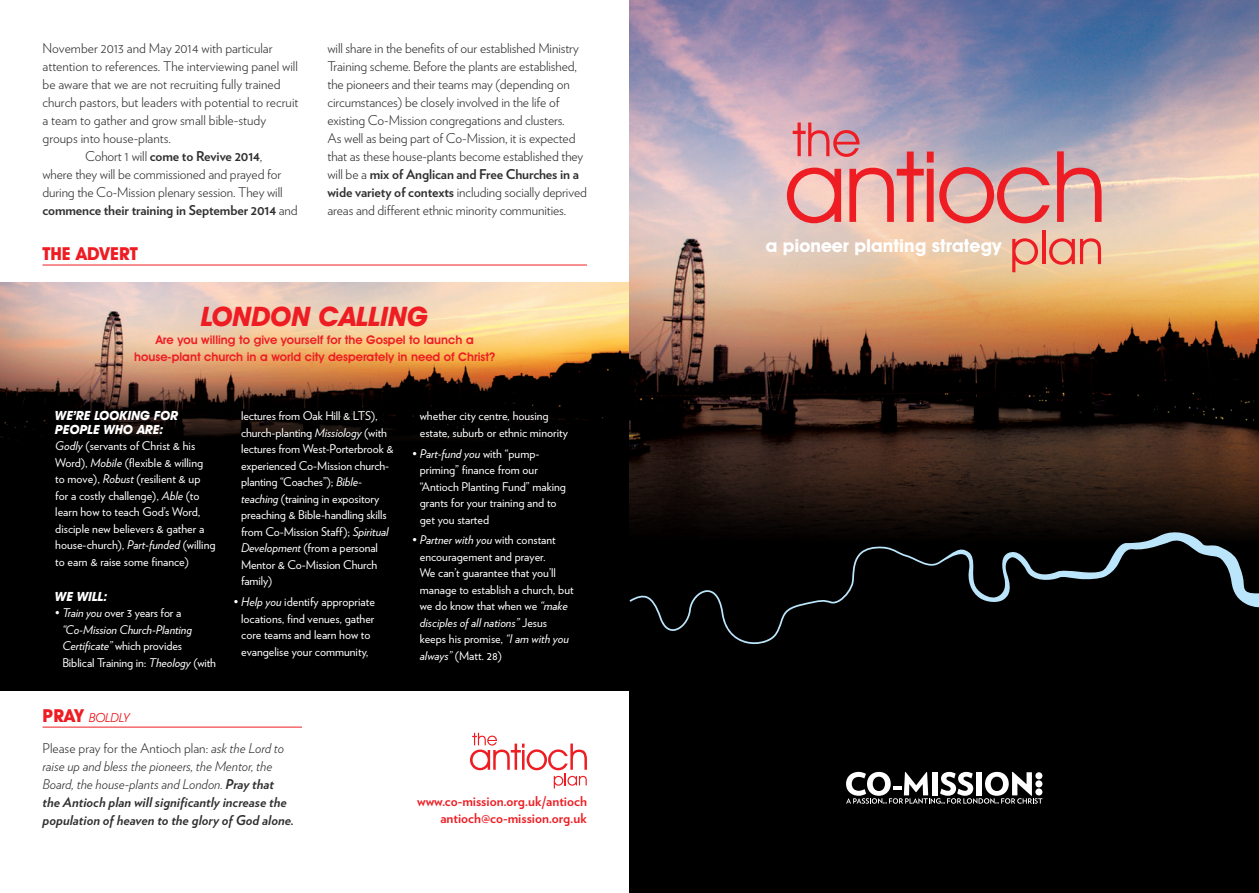
<style>
.page{position:relative;width:1259px;height:893px;background:#fff}
.page>*{position:absolute;margin:0;border:0;box-sizing:border-box;transform-origin:0 0}
.t1{font:italic 700 27px "Avant Garde IT Cby BT";color:#ee1d23}
.t2{font:700 18px "Avant Garde IT Cby BT";color:#fff}
.t3{font:700 18px "Avant Garde IT Cby BT";color:#ee1d23}
.t4{font:300 13.5px/18px "Verlag";letter-spacing:-.01em;color:#312f30}
.t5{font:italic 700 13.5px/18px "Verlag";color:#312f30}
.t6{font:700 13.5px "Verlag";letter-spacing:-.01em;color:#312f30}
.t7{font:700 13.5px/17.2px "Verlag";color:#ee1d23;text-align:right}
.t8{font:italic 700 12.75px/13.5px "Avant Garde IT Cby BT";color:#fff}
.t9{font:italic 12.6px "Avant Garde IT Cby BT";color:#ee1d23}
.t10{font:12px/16.5px "Verlag";color:#fff}
.t11{font:italic 12px/16.5px "Verlag";letter-spacing:-.005em;color:#fff}
.t12{font:600 12px/17.2px "Avant Garde IT Cby BT";color:#ee1d23;text-align:center}
.s1{font-weight:300}
.s2{font-weight:700}
.s3{font-style:italic}
.s4{font-style:normal}
.s5{font-weight:700;font-style:normal;font-size:18px}
.s6{font-weight:300;font-style:normal}
</style>
<div class="page">
<div style="left:0;top:283px;width:629px;height:408px;background:#000"></div>
<img style="left:0;top:283px;width:629px;height:156px">
<div style="left:629px;top:0;width:630px;height:893px;background:#000"></div>
<img style="left:629px;top:0;width:630px;height:530px">
<svg style="left:846px;top:772px;width:196px;height:32px"></svg>
<svg style="left:939px;top:167px;width:110px;height:56px;background:#dd8e8d"></svg>
<svg style="left:1057px;top:151px;width:44px;height:71px;background:#d98c8c"></svg>
<svg style="left:787px;top:123px;width:146px;height:100px;background:#e09598"></svg>
<svg style="left:1012px;top:238px;width:26px;height:34px"></svg>
<hr style="left:1042px;top:231px;width:3px;height:33px;background:#ee1d23">
<svg style="left:1049px;top:238px;width:52px;height:27px"></svg>
<hr style="left:43px;top:265px;width:544px;height:1px;background:#ee1d23">
<hr style="left:43px;top:727px;width:259px;height:1px;background:#ee1d23">
<svg style="left:470px;top:733px;width:117px;height:55px"></svg>
<svg style="left:629px;top:530px;width:630px;height:114px"></svg>
<p class="t4" style="left:43px;top:39px;width:232px">November 2013 and May 2014 with particular</p>
<p class="t4" style="left:43px;top:57px;width:257px">attention to references. The interviewing panel will</p>
<p class="t4" style="left:43px;top:75px;width:239px">be aware that we are not recruiting fully trained</p>
<p class="t4" style="left:43px;top:93px;width:257px">church pastors, but leaders with potential to recruit</p>
<p class="t4" style="left:43px;top:111px;width:225px">a team to gather and grow small bible-study</p>
<p class="t4" style="left:43px;top:129px;width:130px">groups into house-plants.</p>
<p class="t6" style="left:85px;top:146px;width:179px"><span class="s1">Cohort 1 will</span> come to Revive 2014<span class="s1">,</span></p>
<p class="t4" style="left:43px;top:165px;width:240px">where they will be commissioned and prayed for</p>
<p class="t4" style="left:43px;top:183px;width:242px">during the Co-Mission plenary session. They will</p>
<p class="t6" style="left:43px;top:200px;width:256px">commence their training in September 2014 <span class="s1">and</span></p>
<h2 class="t3" style="left:43px;top:243px;width:97px">THE ADVERT</h2>
<p class="t4" style="left:327px;top:39px;width:261px">will share in the benefits of our established Ministry Training scheme. Before the plants are established, the pioneers and their teams may (depending on circumstances) be closely involved in the life of existing Co-Mission congregations and clusters.<br>As well as being part of Co-Mission, it is expected that as these house-plants become established they will be a <span class="s2">mix of Anglican and Free Churches in a wide variety of contexts</span> including socially deprived areas and different ethnic minority communities.</p>
<h1 class="t1" style="left:201px;top:300px;width:229px">LONDON CALLING</h1>
<p class="t12" style="left:134px;top:331px;width:363px">Are you willing to give yourself for the Gospel to launch a house-plant church in a world city desperately in need of Christ?</p>
<p class="t8" style="left:55px;top:409px;width:125px">WE’RE LOOKING FOR<br>PEOPLE WHO ARE:</p>
<p class="t10" style="left:55px;top:437px;width:162px"><span class="s3">Godly</span> (servants of Christ &amp; his<br>Word), <span class="s3">Mobile</span> (flexible &amp; willing to move), <span class="s3">Robust</span> (resilient &amp; up for a costly challenge), <span class="s3">Able</span> (to learn how to teach God’s Word, disciple new believers &amp; gather a house-church), <span class="s3">Part-funded</span> (willing to earn &amp; raise some finance)</p>
<p class="t8" style="left:55px;top:589px;width:54px">WE WILL:</p>
<p class="t11" style="left:62px;top:604px;width:155px;text-indent:-7px"><span class="s4">•</span> Train you <span class="s4">over 3 years for a </span>“Co-Mission Church-Planting<br>Certificate” <span class="s4">which provides<br>Biblical Training in:</span> Theology <span class="s4">(with</span></p>
<p class="t10" style="left:241px;top:407px;width:154px">lectures from Oak Hill &amp; LTS), church-planting <span class="s3">Missiology</span> (with lectures from West-Porterbrook &amp; experienced Co-Mission church&shy;planting “Coaches”); <span class="s3">Bible&shy;teaching</span> (training in expository preaching &amp; Bible-handling skills from Co-Mission Staff); <span class="s3">Spiritual<br>Development</span> (from a personal<br>Mentor &amp; Co-Mission Church family)</p>
<p class="t10" style="left:234px;top:593px;width:142px;text-align:center">• <span class="s3">Help you</span> identify appropriate locations, find venues, gather core teams and learn how to evangelise your community,</p>
<p class="t9" style="left:43px;top:710px;width:89px"><span class="s5">PRAY</span> boldly</p>
<p class="t5" style="left:43px;top:739px;width:253px"><span class="s6">Please pray for the Antioch plan:</span> <span class="s1">ask the Lord to raise up and bless the pioneers, the Mentor, the Board, the house-plants and London.</span> Pray that the Antioch plan will significantly increase the population of heaven to the glory of God alone.</p>
<p class="t10" style="left:420px;top:407px;width:150px">whether city centre, housing estate, suburb or ethnic minority</p>
<p class="t10" style="left:420px;top:444px;width:148px;text-indent:-7px">• <span class="s3">Part-fund you</span> with “pump&shy;priming” finance from our “Antioch Planting Fund” making grants for your training and to get you started</p>
<p class="t10" style="left:420px;top:531px;width:155px;text-indent:-7px">• <span class="s3">Partner with you</span> with constant encouragement and prayer.<br>We can’t guarantee that you’ll manage to establish a church, but we do know that when we <span class="s3">“make disciples of all nations”</span> Jesus keeps his promise, <span class="s3">“I am with you always”</span> (Matt. 28)</p>
<p class="t7" style="left:417px;top:792px;width:171px">www.co-mission.org.uk/antioch antioch@co-mission.org.uk</p>
<h2 class="t2" style="left:766px;top:235px;width:237px">a pioneer planting strategy</h2>
</div>
